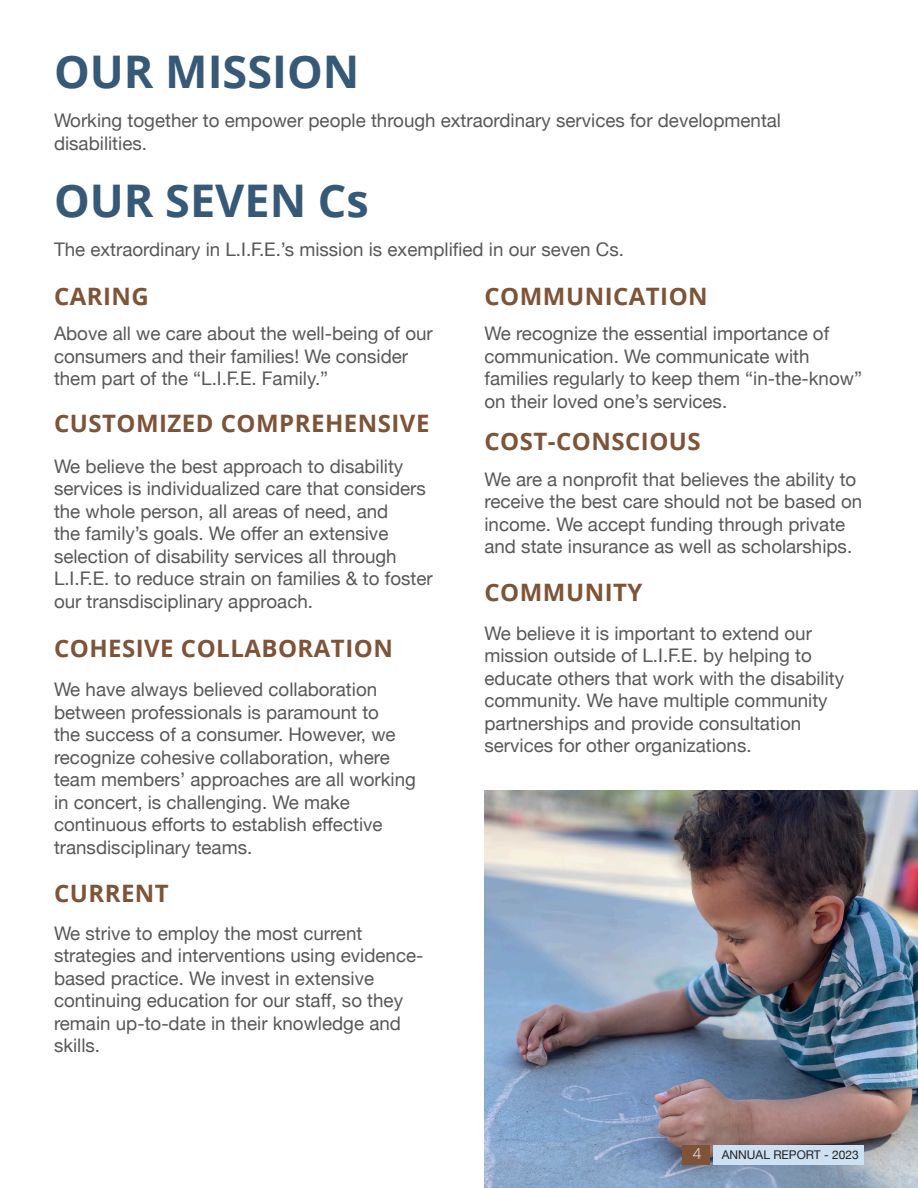
<style>
.page{position:relative;width:918px;height:1188px;background:#fff}
.page>*{position:absolute;margin:0;border:0;box-sizing:border-box;transform-origin:0 0}
.t1{font:700 45px "Open Sans";color:#375978}
.Small_text{font:700 24px "Open Sans";letter-spacing:.02em;color:#7e5439}
.Body_Text_-_Gray_Helv_Neue_12_5pt{font:18.75px/22.5px "Helvetica Neue";color:#57585a}
.t2{font:300 15px "Open Sans";color:#fff}
.t3{font:12px "Helvetica Neue";color:#231f20}
</style>
<div class="page">
<img style="left:484px;top:791px;width:434px;height:397px">
<div style="left:682px;top:1145px;width:27px;height:20px;background:#7e5439"></div>
<div style="left:714px;top:1145px;width:150px;height:20px;background:#cde1f2"></div>
<p class="t1" style="left:54px;top:40px;width:307px">OUR MISSION</p>
<p class="Body_Text_-_Gray_Helv_Neue_12_5pt" style="left:54px;top:111px;width:729px">Working together to empower people through extraordinary services for developmental disabilities.</p>
<p class="t1" style="left:54px;top:169px;width:317px">OUR SEVEN Cs</p>
<p class="Body_Text_-_Gray_Helv_Neue_12_5pt" style="left:54px;top:239px;width:572px">The extraordinary in L.I.F.E.’s mission is exemplified in our seven Cs.</p>
<p class="Small_text" style="left:54px;top:280px;width:96px">CARING</p>
<p class="Body_Text_-_Gray_Helv_Neue_12_5pt" style="left:54px;top:323px;width:380px">Above all we care about the well-being of our consumers and their families! We consider them part of the “L.I.F.E. Family.”</p>
<p class="Small_text" style="left:54px;top:406px;width:377px">CUSTOMIZED COMPREHENSIVE</p>
<p class="Body_Text_-_Gray_Helv_Neue_12_5pt" style="left:54px;top:456px;width:380px">We believe the best approach to disability services is individualized care that considers the whole person, all areas of need, and<br>the family’s goals. We offer an extensive selection of disability services all through L.I.F.E. to reduce strain on families &amp; to foster our transdisciplinary approach.</p>
<p class="Small_text" style="left:54px;top:631px;width:340px">COHESIVE COLLABORATION</p>
<p class="Body_Text_-_Gray_Helv_Neue_12_5pt" style="left:54px;top:679px;width:363px">We have always believed collaboration between professionals is paramount to<br>the success of a consumer. However, we recognize cohesive collaboration, where team members’ approaches are all working in concert, is challenging. We make continuous efforts to establish effective transdisciplinary teams.</p>
<p class="Small_text" style="left:54px;top:876px;width:116px">CURRENT</p>
<p class="Body_Text_-_Gray_Helv_Neue_12_5pt" style="left:54px;top:923px;width:371px">We strive to employ the most current strategies and interventions using evidence&shy;based practice. We invest in extensive continuing education for our staff, so they remain up-to-date in their knowledge and skills.</p>
<p class="Small_text" style="left:484px;top:280px;width:225px">COMMUNICATION</p>
<p class="Body_Text_-_Gray_Helv_Neue_12_5pt" style="left:484px;top:323px;width:379px">We recognize the essential importance of communication. We communicate with families regularly to keep them “in-the-know” on their loved one’s services.</p>
<p class="Small_text" style="left:484px;top:424px;width:218px">COST-CONSCIOUS</p>
<p class="Body_Text_-_Gray_Helv_Neue_12_5pt" style="left:484px;top:469px;width:379px">We are a nonprofit that believes the ability to receive the best care should not be based on income. We accept funding through private and state insurance as well as scholarships.</p>
<p class="Small_text" style="left:484px;top:575px;width:159px">COMMUNITY</p>
<p class="Body_Text_-_Gray_Helv_Neue_12_5pt" style="left:484px;top:623px;width:361px">We believe it is important to extend our mission outside of L.I.F.E. by helping to educate others that work with the disability community. We have multiple community partnerships and provide consultation services for other organizations.</p>
<p class="t2" style="left:693px;top:1143px;width:10px">4</p>
<p class="t3" style="left:722px;top:1146px;width:138px">ANNUAL REPORT - 2023</p>
</div>
